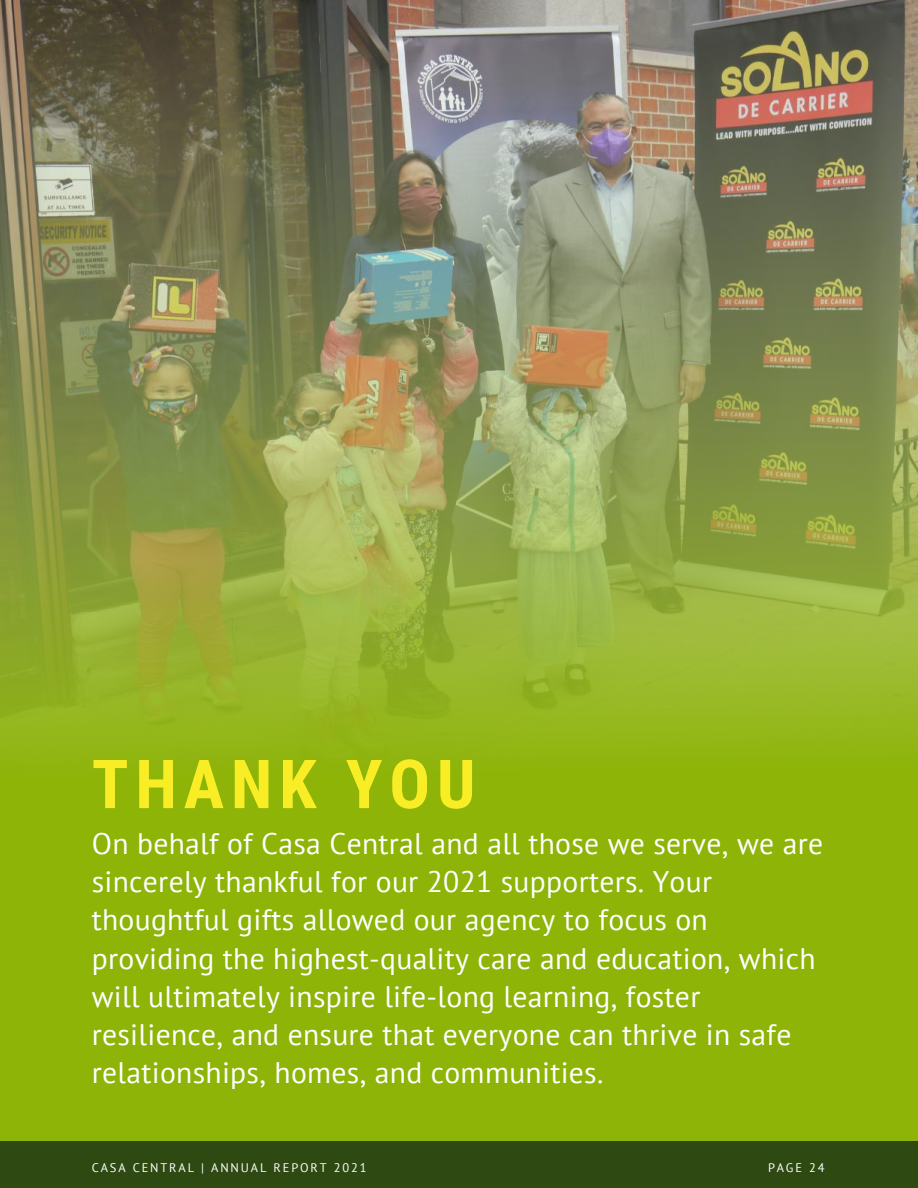
<style>
.page{position:relative;width:918px;height:1188px;background:#fff}
.page>*{position:absolute;margin:0;border:0;box-sizing:border-box;transform-origin:0 0}
.t1{font:700 67.65px "Roboto Condensed";letter-spacing:.1em;color:#f9ee26}
.t2{font:29.7px/38.1px "PT Sans";letter-spacing:.01em;color:#fff}
.t3{font:12.45px "PT Sans";letter-spacing:.15em;color:#fff}
</style>
<div class="page">
<div style="left:0;top:774px;width:918px;height:387px;background:#8db407"></div>
<img style="left:0;top:0;width:918px;height:774px">
<div style="left:0;top:1142px;width:918px;height:46px;background:#2e4912"></div>
<h1 class="t1" style="left:92px;top:745px;width:385px">THANK YOU</h1>
<p class="t2" style="left:92px;top:824px;width:733px">On behalf of Casa Central and all those we serve, we are sincerely thankful for our 2021 supporters. Your thoughtful gifts allowed our agency to focus on providing the highest-quality care and education, which will ultimately inspire life-long learning, foster resilience, and ensure that everyone can thrive in safe relationships, homes, and communities.</p>
<p class="t3" style="left:92px;top:1159px;width:276px">CASA CENTRAL | ANNUAL REPORT 2021</p>
<p class="t3" style="left:768px;top:1159px;width:58px">PAGE 24</p>
</div>
